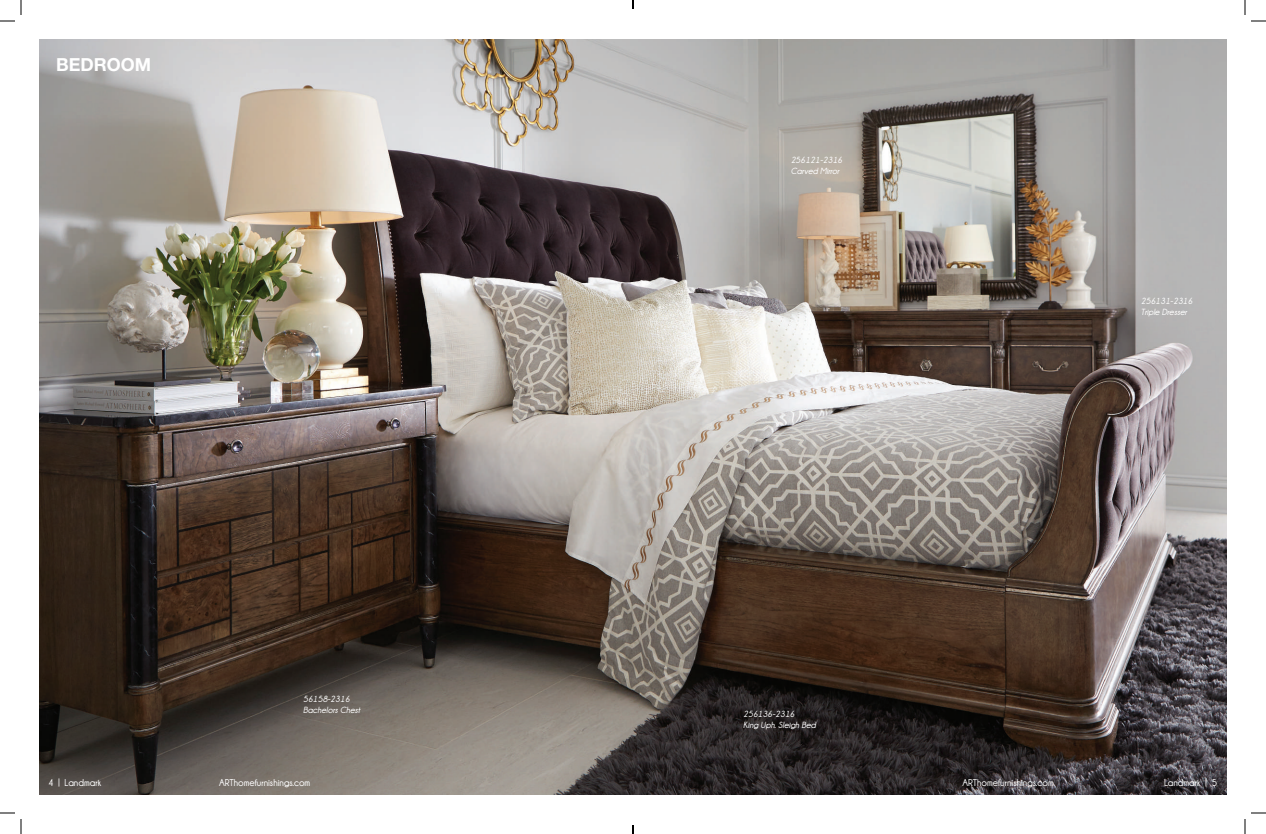
<style>
.page{position:relative;width:1266px;height:834px;background:#fff}
.page>*{position:absolute;margin:0;border:0;box-sizing:border-box;transform-origin:0 0}
.t1{font:700 18px "Helvetica Neue LT Std";color:#fff}
.t2{font:700 10px "Champagne&Limousines";color:#fff}
.t3{font:italic 700 9px/11.1px "Champagne&Limousines";color:#fff}
</style>
<div class="page">
<img style="left:39px;top:39px;width:1188px;height:756px">
<svg style="left:0;top:0;width:22px;height:22px"></svg>
<svg style="left:0;top:812px;width:22px;height:22px"></svg>
<svg style="left:1244px;top:0;width:22px;height:22px"></svg>
<svg style="left:1244px;top:812px;width:22px;height:22px"></svg>
<svg style="left:632px;top:0;width:2px;height:9px"></svg>
<svg style="left:632px;top:825px;width:2px;height:9px"></svg>
<h1 class="t1" style="left:56px;top:53px;width:97px">BEDROOM</h1>
<p class="t3" style="left:303px;top:694px;width:58px">56158-2316<br>Bachelors Chest</p>
<p class="t3" style="left:791px;top:155px;width:53px">256121-2316<br>Carved Mirror</p>
<p class="t3" style="left:743px;top:708px;width:74px">256136-2316<br>King Uph. Sleigh Bed</p>
<p class="t3" style="left:1141px;top:295px;width:53px">256131-2316<br>Triple Dresser</p>
<p class="t2" style="left:48px;top:777px;width:55px">4 | Landmark</p>
<p class="t2" style="left:219px;top:777px;width:93px">ARThomefurnishings.com</p>
<p class="t2" style="left:962px;top:777px;width:93px">ARThomefurnishings.com</p>
<p class="t2" style="left:1164px;top:777px;width:55px">Landmark | 5</p>
</div>
